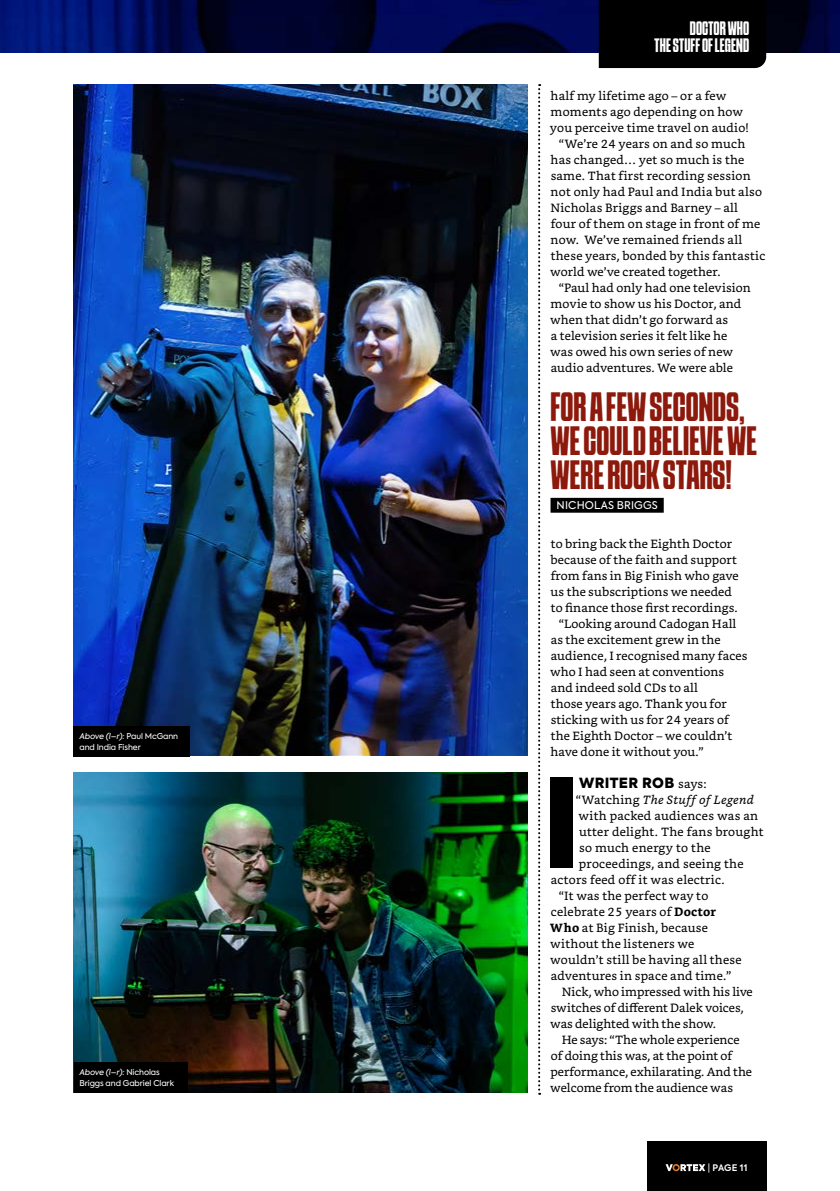
<style>
.page{position:relative;width:840px;height:1191px;background:#fff}
.page>*{position:absolute;margin:0;border:0;box-sizing:border-box;transform-origin:0 0}
.t1{font:condensed 36px/34px "SCHABO";color:#8d190c}
.t2{font:condensed 17px/17px "SCHABO";color:#fff;text-align:right}
.t3{font:900 14px "Axiforma";letter-spacing:.02em;color:#000}
.t4{font:12px "Bookerly";letter-spacing:.01em;color:#000}
.t5{font:italic 12px "Bookerly";letter-spacing:.02em;color:#000}
.t6{font:10.6px "Axiforma";letter-spacing:.02em;color:#fff}
.t7{font:600 9px "Axiforma";letter-spacing:.015em;color:#fff}
.t8{font:8px/11px "Axiforma";letter-spacing:-.01em;color:#fff}
.s1{font-style:italic}
.s2{font-family:"Bookerly";font-weight:400;font-size:12px}
.s3{font-style:normal}
.s4{font-weight:700}
.s5{font-weight:400}
</style>
<div class="page">
<div style="left:550px;top:777px;width:23px;height:90px;background:#000"></div>
<svg style="left:538px;top:84px;width:2px;height:1010px"></svg>
<img style="left:74px;top:772px;width:453px;height:320px">
<img style="left:74px;top:84px;width:453px;height:672px">
<div style="left:550px;top:498px;width:113px;height:15px;background:#000"></div>
<div style="left:74px;top:726px;width:116px;height:30px;background:#000"></div>
<div style="left:74px;top:1061px;width:113px;height:31px;background:#000"></div>
<img style="left:0;top:0;width:839px;height:52px">
<div style="left:598px;top:0;width:167px;height:68px;background:#000"></div>
<div style="left:646px;top:1141px;width:119px;height:50px;background:#000"></div>
<svg style="left:665px;top:1164px;width:40px;height:7px"></svg>
<p class="t8" style="left:79px;top:730px;width:100px"><span class="s1">Above (l–r):</span> Paul McGann and India Fisher</p>
<p class="t8" style="left:79px;top:1066px;width:96px"><span class="s1">Above (l–r):</span> Nicholas<br>Briggs and Gabriel Clark</p>
<h2 class="t2" style="left:654px;top:20px;width:96px">DOCTOR WHO<br>THE STUFF OF LEGEND</h2>
<p class="t4" style="left:550px;top:89px;width:177px">half my lifetime ago – or a few</p>
<p class="t4" style="left:550px;top:105px;width:194px">moments ago depending on how</p>
<p class="t4" style="left:549px;top:121px;width:200px">you perceive time travel on audio!</p>
<p class="t4" style="left:558px;top:137px;width:188px">“We’re 24 years on and so much</p>
<p class="t4" style="left:550px;top:153px;width:195px">has changed… yet so much is the</p>
<p class="t4" style="left:550px;top:169px;width:201px">same. That first recording session</p>
<p class="t4" style="left:550px;top:185px;width:213px">not only had Paul and India but also</p>
<p class="t4" style="left:550px;top:201px;width:189px">Nicholas Briggs and Barney – all</p>
<p class="t4" style="left:550px;top:217px;width:211px">four of them on stage in front of me</p>
<p class="t4" style="left:550px;top:233px;width:193px">now. We’ve remained friends all</p>
<p class="t4" style="left:550px;top:249px;width:216px">these years, bonded by this fantastic</p>
<p class="t4" style="left:550px;top:265px;width:172px">world we’ve created together.</p>
<p class="t4" style="left:558px;top:281px;width:194px">“Paul had only had one television</p>
<p class="t4" style="left:550px;top:297px;width:192px">movie to show us his Doctor, and</p>
<p class="t4" style="left:550px;top:313px;width:179px">when that didn’t go forward as</p>
<p class="t4" style="left:550px;top:329px;width:178px">a television series it felt like he</p>
<p class="t4" style="left:550px;top:345px;width:184px">was owed his own series of new</p>
<p class="t4" style="left:550px;top:361px;width:184px">audio adventures. We were able</p>
<h1 class="t1" style="left:550px;top:390px;width:208px">FOR A FEW SECONDS,<br>WE COULD BELIEVE WE<br>WERE ROCK STARS!</h1>
<p class="t6" style="left:556px;top:498px;width:103px">NICHOLAS BRIGGS</p>
<p class="t4" style="left:550px;top:537px;width:183px">to bring back the Eighth Doctor</p>
<p class="t4" style="left:550px;top:553px;width:188px">because of the faith and support</p>
<p class="t4" style="left:550px;top:569px;width:189px">from fans in Big Finish who gave</p>
<p class="t4" style="left:550px;top:585px;width:183px">us the subscriptions we needed</p>
<p class="t4" style="left:550px;top:601px;width:188px">to finance those first recordings.</p>
<p class="t4" style="left:558px;top:617px;width:179px">“Looking around Cadogan Hall</p>
<p class="t4" style="left:550px;top:633px;width:171px">as the excitement grew in the</p>
<p class="t4" style="left:550px;top:649px;width:198px">audience, I recognised many faces</p>
<p class="t4" style="left:550px;top:665px;width:175px">who I had seen at conventions</p>
<p class="t4" style="left:550px;top:681px;width:149px">and indeed sold CDs to all</p>
<p class="t4" style="left:550px;top:697px;width:177px">those years ago. Thank you for</p>
<p class="t4" style="left:550px;top:713px;width:180px">sticking with us for 24 years of</p>
<p class="t4" style="left:550px;top:729px;width:183px">the Eighth Doctor – we couldn’t</p>
<p class="t4" style="left:550px;top:745px;width:154px">have done it without you.”</p>
<p class="t3" style="left:579px;top:773px;width:129px">WRITER ROB <span class="s2">says:</span></p>
<p class="t5" style="left:575px;top:793px;width:179px"><span class="s3">“Watching</span> The Stuff of Legend</p>
<p class="t4" style="left:578px;top:809px;width:181px">with packed audiences was an</p>
<p class="t4" style="left:578px;top:825px;width:186px">utter delight. The fans brought</p>
<p class="t4" style="left:578px;top:841px;width:133px">so much energy to the</p>
<p class="t4" style="left:578px;top:857px;width:166px">proceedings, and seeing the</p>
<p class="t4" style="left:550px;top:873px;width:175px">actors feed off it was electric.</p>
<p class="t4" style="left:558px;top:889px;width:151px">“It was the perfect way to</p>
<p class="t4" style="left:550px;top:905px;width:167px">celebrate 25 years of <span class="s4">Doctor</span></p>
<p class="t4" style="left:549px;top:921px;width:160px"><span class="s4">Who</span> at Big Finish, because</p>
<p class="t4" style="left:550px;top:937px;width:146px">without the listeners we</p>
<p class="t4" style="left:550px;top:953px;width:193px">wouldn’t still be having all these</p>
<p class="t4" style="left:550px;top:969px;width:182px">adventures in space and time.”</p>
<p class="t4" style="left:561px;top:985px;width:192px">Nick, who impressed with his live</p>
<p class="t4" style="left:550px;top:1001px;width:194px">switches of different Dalek voices,</p>
<p class="t4" style="left:550px;top:1017px;width:167px">was delighted with the show.</p>
<p class="t4" style="left:561px;top:1033px;width:179px">He says: “The whole experience</p>
<p class="t4" style="left:550px;top:1049px;width:183px">of doing this was, at the point of</p>
<p class="t4" style="left:550px;top:1065px;width:203px">performance, exhilarating. And the</p>
<p class="t4" style="left:550px;top:1081px;width:184px">welcome from the audience was</p>
<p class="t7" style="left:707px;top:1161px;width:41px"><span class="s5">|</span> PAGE 11</p>
</div>
